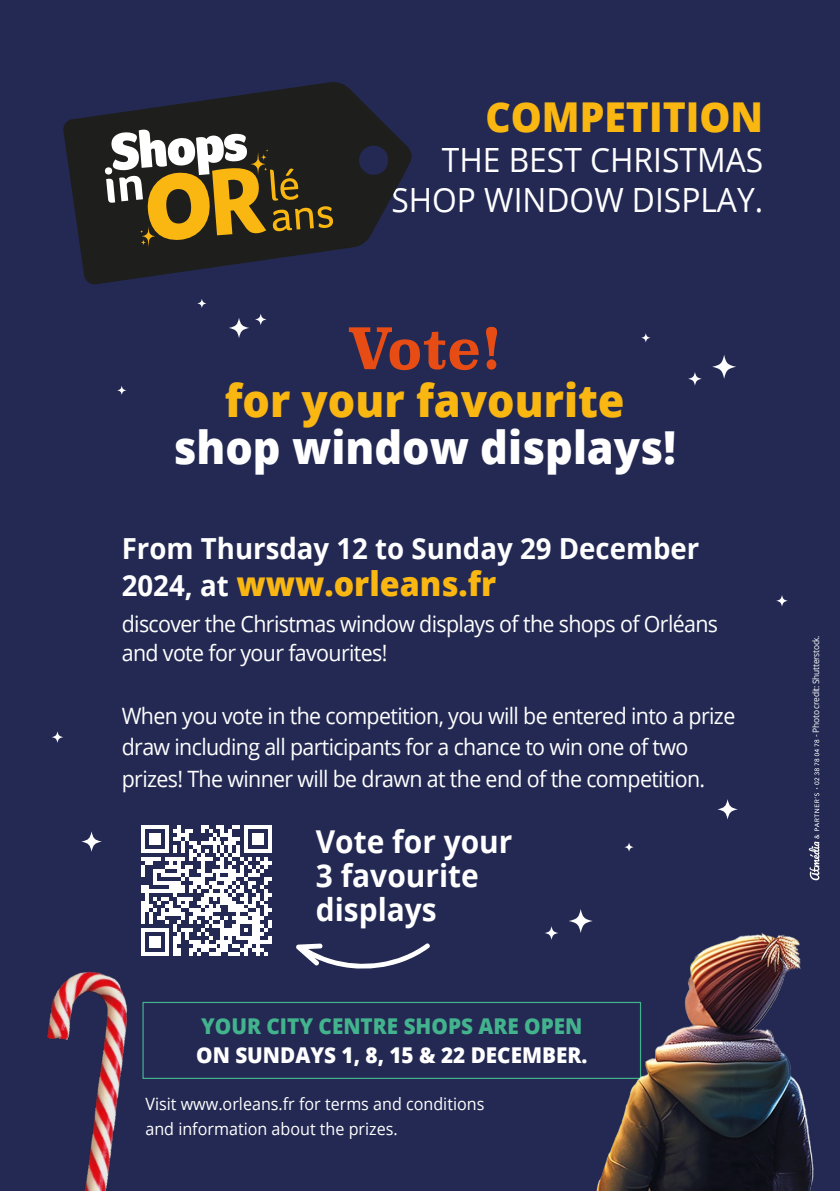
<style>
.page{position:relative;width:840px;height:1191px;background:#fff}
.page>*{position:absolute;margin:0;border:0;box-sizing:border-box;transform-origin:0 0}
.t1{font:700 56.2px "Superclarendon";color:#e84c15;scale:.95 1}
.t2{font:900 53.6px "Foco";color:#fff}
.t3{font:800 45.4px "Open Sans";color:#fff;scale:.95 1}
.t4{font:800 45.4px "Open Sans";color:#fab712;scale:.95 1}
.t5{font:800 41.2px "Open Sans";color:#fab712;scale:.95 1}
.t6{font:800 33.8px "Open Sans";color:#fab712;scale:.95 1}
.t7{font:33.4px/40.2px "Open Sans";color:#fff;text-align:right;scale:.95 1}
.t8{font:700 31.4px/33.8px "Open Sans";color:#fff;scale:.95 1}
.t9{font:700 29px "Open Sans";color:#fff;scale:.95 1}
.t10{font:22.6px/31.4px "Open Sans";letter-spacing:-.03em;color:#fff;scale:.95 1}
.t11{font:800 21.8px "Open Sans";color:#fff;scale:.95 1}
.t12{font:800 21.8px "Open Sans";color:#43b38d;scale:.95 1}
.t13{font:17px/24.2px "Open Sans";color:#fff;scale:.95 1}
.t14{font:8.8px "Open Sans";letter-spacing:-.03em;color:#fff;scale:.95 1}
.s1{font-weight:700;font-size:29px;color:#fff}
</style>
<div class="page">
<div style="left:0;top:0;width:839px;height:1191px;background:#232953"></div>
<svg style="left:687px;top:372px;width:14px;height:14px"></svg>
<svg style="left:711px;top:355px;width:24px;height:24px"></svg>
<svg style="left:255px;top:313px;width:11px;height:12px"></svg>
<svg style="left:775px;top:595px;width:12px;height:11px"></svg>
<svg style="left:52px;top:731px;width:11px;height:12px"></svg>
<svg style="left:229px;top:318px;width:20px;height:20px"></svg>
<svg style="left:81px;top:831px;width:21px;height:20px"></svg>
<svg style="left:717px;top:799px;width:20px;height:20px"></svg>
<img style="left:47px;top:971px;width:81px;height:220px">
<svg style="left:624px;top:842px;width:9px;height:9px"></svg>
<svg style="left:640px;top:333px;width:10px;height:9px"></svg>
<svg style="left:117px;top:386px;width:9px;height:9px"></svg>
<svg style="left:197px;top:299px;width:9px;height:9px"></svg>
<svg style="left:141px;top:825px;width:131px;height:131px"></svg>
<svg style="left:296px;top:943px;width:134px;height:26px"></svg>
<div style="left:142px;top:1001px;width:498px;height:78px;border:1px solid #43b38d"></div>
<img style="left:542px;top:857px;width:278px;height:334px">
<svg style="left:808px;top:739px;width:10px;height:141px"></svg>
<svg style="left:63px;top:82px;width:348px;height:203px;fill:#1e1e1c"></svg>
<svg style="left:104px;top:149px;width:229px;height:101px;background:#564519"></svg>
<h2 class="t2" style="left:108px;top:122px;width:138px;rotate:-5deg">Shops</h2>
<h3 class="t5" style="left:485px;top:85px;width:294px">COMPETITION</h3>
<h3 class="t7" style="left:391px;top:139px;width:393px">THE BEST CHRISTMAS<br>SHOP WINDOW DISPLAY.</h3>
<h1 class="t1" style="left:347px;top:307px;width:165px">Vote!</h1>
<h3 class="t4" style="left:224px;top:366px;width:422px">for your favourite</h3>
<h3 class="t3" style="left:173px;top:413px;width:530px">shop window displays!</h3>
<p class="t9" style="left:122px;top:528px;width:609px">From Thursday 12 to Sunday 29 December</p>
<h3 class="t6" style="left:122px;top:558px;width:395px"><span class="s1">2024, at</span> www.orleans.fr</h3>
<p class="t10" style="left:122px;top:608px;width:629px;line-height:29px">discover the Christmas window displays of the shops of Orléans and vote for your favourites!</p>
<p class="t10" style="left:122px;top:699px;width:647px">When you vote in the competition, you will be entered into a prize draw including all participants for a chance to win one of two prizes! The winner will be drawn at the end of the competition.</p>
<h3 class="t8" style="left:315px;top:823px;width:208px">Vote for your<br>3 favourite displays</h3>
<p class="t12" style="left:201px;top:1009px;width:402px">YOUR CITY CENTRE SHOPS ARE OPEN</p>
<p class="t11" style="left:196px;top:1038px;width:413px">ON SUNDAYS 1, 8, 15 &amp; 22 DECEMBER.</p>
<p class="t13" style="left:145px;top:1091px;width:358px">Visit www.orleans.fr for terms and conditions and information about the prizes.</p>
<p class="t14" style="left:809px;top:737px;width:109px;rotate:-90deg">- Photo credit: Shutterstock.</p>
</div>
